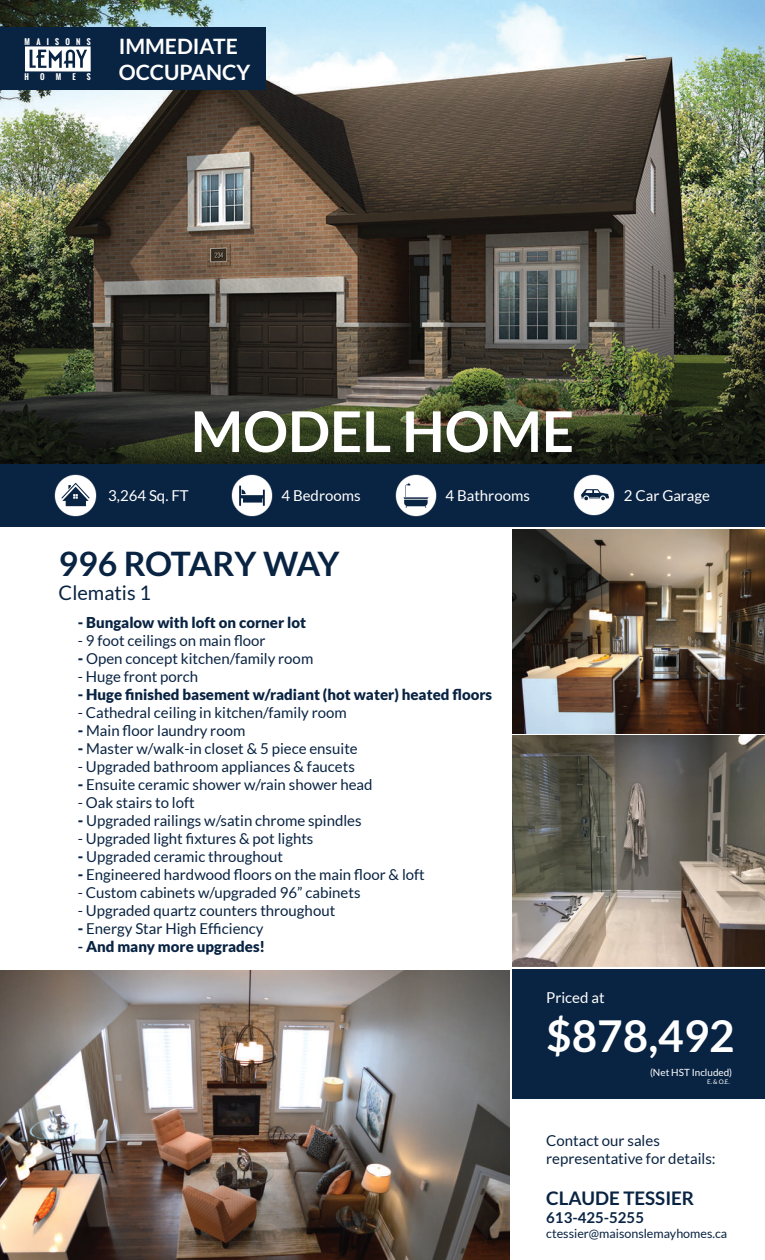
<style>
.page{position:relative;width:765px;height:1260px;background:#fff}
.page>*{position:absolute;margin:0;border:0;box-sizing:border-box;transform-origin:0 0}
.t1{font:700 56.25px "Lato";color:#fff}
.t2{font:700 44px "Lato";color:#fff}
.t3{font:700 33.75px "Lato";letter-spacing:-.025em;color:#092342}
.t4{font:700 21.25px/25.5px "Lato";color:#fff}
.t5{font:20px "Lato";color:#092342}
.t6{font:700 18.75px "Lato";color:#092342}
.t7{font:15px/18px "Lato";color:#092342}
.t8{font:900 15px "Lato";color:#092342}
.t9{font:15px "Lato";color:#fff}
.t10{font:700 15px "Lato";color:#092342}
.t11{font:12.5px "Lato";color:#092342}
.t12{font:9.88px "Lato";color:#fff}
.t13{font:700 7.62px "Oswald";letter-spacing:.825em;color:#fff}
.t14{font:6.25px "Lato";color:#fff}
.s1{font-weight:900}
.s2{font-weight:700}
</style>
<div class="page">
<img style="left:0;top:0;width:765px;height:473px">
<div style="left:0;top:464px;width:764px;height:63px;background:#092342"></div>
<img style="left:395px;top:474px;width:42px;height:43px">
<img style="left:54px;top:474px;width:43px;height:43px">
<img style="left:231px;top:474px;width:42px;height:43px">
<img style="left:573px;top:474px;width:42px;height:42px">
<div style="left:512px;top:970px;width:253px;height:129px;background:#092342"></div>
<div style="left:0;top:28px;width:265px;height:62px;background:#092342"></div>
<svg style="left:25px;top:46px;width:66px;height:26px"></svg>
<img style="left:512px;top:736px;width:253px;height:231px">
<img style="left:512px;top:529px;width:253px;height:205px">
<img style="left:0;top:970px;width:510px;height:290px">
<p class="t13" style="left:25px;top:36px;width:68px">MAISONS</p>
<p class="t13" style="left:25px;top:71px;width:6px">H</p>
<p class="t13" style="left:40px;top:71px;width:6px">O</p>
<p class="t13" style="left:56px;top:71px;width:7px">M</p>
<p class="t13" style="left:72px;top:71px;width:5px">E</p>
<p class="t13" style="left:87px;top:71px;width:5px">S</p>
<h3 class="t4" style="left:119px;top:33px;width:133px">IMMEDIATE<br>OCCUPANCY</h3>
<h1 class="t1" style="left:191px;top:399px;width:385px">MODEL HOME</h1>
<p class="t9" style="left:108px;top:487px;width:82px">3,264 Sq. FT</p>
<p class="t9" style="left:281px;top:487px;width:81px">4 Bedrooms</p>
<p class="t9" style="left:445px;top:487px;width:86px">4 Bathrooms</p>
<p class="t9" style="left:624px;top:487px;width:87px">2 Car Garage</p>
<h3 class="t3" style="left:59px;top:544px;width:282px">996 ROTARY WAY</h3>
<h3 class="t5" style="left:59px;top:581px;width:94px">Clematis 1</h3>
<p class="t8" style="left:78px;top:614px;width:230px">- Bungalow with loft on corner lot</p>
<p class="t7" style="left:78px;top:632px;width:189px">- 9 foot ceilings on main floor</p>
<p class="t7" style="left:78px;top:650px;width:237px"><span class="s1">-</span> Open concept kitchen/family room</p>
<p class="t7" style="left:78px;top:668px;width:122px">- Huge front porch</p>
<p class="t8" style="left:78px;top:686px;width:416px">- Huge finished basement w/radiant (hot water) heated floors</p>
<p class="t7" style="left:78px;top:704px;width:271px">- Cathedral ceiling in kitchen/family room</p>
<p class="t7" style="left:78px;top:722px;width:169px"><span class="s1">-</span> Main floor laundry room</p>
<p class="t7" style="left:78px;top:740px;width:282px"><span class="s1">-</span> Master w/walk-in closet &amp; 5 piece ensuite</p>
<p class="t7" style="left:78px;top:758px;width:279px">- Upgraded bathroom appliances &amp; faucets</p>
<p class="t7" style="left:78px;top:776px;width:296px"><span class="s1">-</span> Ensuite ceramic shower w/rain shower head</p>
<p class="t7" style="left:78px;top:794px;width:119px">- Oak stairs to loft</p>
<p class="t7" style="left:78px;top:812px;width:285px"><span class="s1">-</span> Upgraded railings w/satin chrome spindles</p>
<p class="t7" style="left:78px;top:830px;width:237px">- Upgraded light fixtures &amp; pot lights</p>
<p class="t7" style="left:78px;top:848px;width:207px"><span class="s1">-</span> Upgraded ceramic throughout</p>
<p class="t7" style="left:78px;top:866px;width:349px"><span class="s1">-</span> Engineered hardwood floors on the main floor &amp; loft</p>
<p class="t7" style="left:78px;top:884px;width:284px">- Custom cabinets w/upgraded 96” cabinets</p>
<p class="t7" style="left:78px;top:902px;width:259px">- Upgraded quartz counters throughout</p>
<p class="t7" style="left:78px;top:920px;width:187px"><span class="s1">-</span> Energy Star High Efficiency</p>
<p class="t8" style="left:78px;top:938px;width:189px"><span class="s2">-</span> And many more upgrades!</p>
<p class="t9" style="left:546px;top:989px;width:60px">Priced at</p>
<h2 class="t2" style="left:546px;top:1011px;width:190px">$878,492</h2>
<p class="t12" style="left:650px;top:1067px;width:84px">(Net HST Included)</p>
<p class="t14" style="left:707px;top:1078px;width:24px">E. &amp; O.E.</p>
<p class="t7" style="left:546px;top:1132px;width:171px">Contact our sales representative for details:</p>
<p class="t6" style="left:546px;top:1187px;width:149px">CLAUDE TESSIER</p>
<p class="t10" style="left:546px;top:1209px;width:99px">613-425-5255</p>
<p class="t11" style="left:546px;top:1226px;width:183px">ctessier@maisonslemayhomes.ca</p>
</div>
